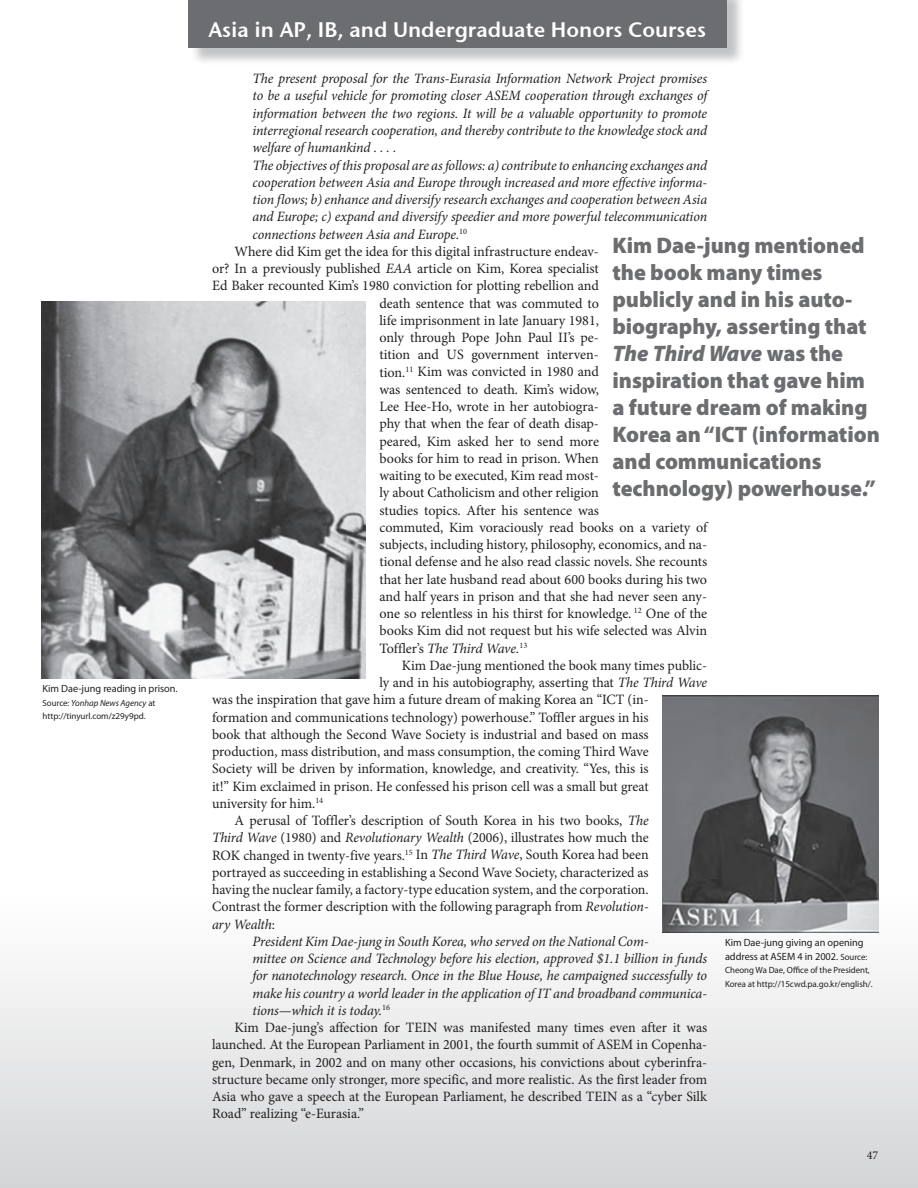
<style>
.page{position:relative;width:918px;height:1188px;background:#fff}
.page>*{position:absolute;margin:0;border:0;box-sizing:border-box;transform-origin:0 0}
.Pull_Quote-Myriad{font:900 22.5px/27px "Myriad Pro";color:#6c6d70}
.t1{font:21px "Stone Sans Sem ITCTT Semi";color:#fff}
.Body{font:14.25px/17.2px "Minion Pro";color:#231f20;text-align:justify}
.Quote_in_text{font:italic 14.25px/17.2px "Minion Pro";letter-spacing:-.01em;color:#231f20;text-align:justify}
.Body-2{font:italic 14.25px "Minion Pro";letter-spacing:-.015em;color:#231f20}
.t2{font:12px "Minion Pro";color:#231f20}
.Captions{font:10.5px/13.5px "Myriad Pro";color:#231f20}
.Captions-2{font:9px/13.5px "Myriad Pro";color:#231f20}
.s1{font-style:italic}
.s2{font-style:normal}
.s3{font-size:9px}
</style>
<div class="page">
<div style="left:190px;top:0;width:556px;height:66px;background:#808285;opacity:.48"></div>
<div style="left:188px;top:0;width:539px;height:48px;background:#6c6d70"></div>
<div style="left:0;top:792px;width:918px;height:396px;background:linear-gradient(to bottom,#fff,#d7d8d9)"></div>
<img style="left:662px;top:695px;width:216px;height:238px">
<img style="left:42px;top:301px;width:324px;height:377px">
<p class="Captions" style="left:43px;top:682px;width:137px">Kim Dae-jung reading in prison.</p>
<p class="Captions-2" style="left:43px;top:696px;width:114px">Source: <span class="s1">Yonhap News Agency</span> at http://tinyurl.com/z29y9pd.</p>
<h2 class="t1" style="left:208px;top:12px;width:499px">Asia in AP, IB, and Undergraduate Honors Courses</h2>
<p class="Quote_in_text" style="left:253px;top:70px;width:456px">The present proposal for the Trans-Eurasia Information Network Project promises to be a useful vehicle for promoting closer ASEM cooperation through exchanges of information between the two regions. It will be a valuable opportunity to promote interregional research cooperation, and thereby contribute to the knowledge stock and welfare of humankind . . . .</p>
<p class="Quote_in_text" style="left:253px;top:156px;width:456px">The objectives of this proposal are as follows: a) contribute to enhancing exchanges and cooperation between Asia and Europe through increased and more effective informa&shy;tion flows; b) enhance and diversify research exchanges and cooperation between Asia and Europe; c) expand and diversify speedier and more powerful telecommunication connections between Asia and Europe.<sup>10</sup></p>
<p class="Body" style="left:235px;top:243px;width:366px">Where did Kim get the idea for this digital infrastructure endeav-</p>
<p class="Body" style="left:212px;top:260px;width:388px">or? In a previously published <span class="s1">EAA</span> article on Kim, Korea specialist</p>
<p class="Body" style="left:212px;top:277px;width:388px">Ed Baker recounted Kim’s 1980 conviction for plotting rebellion and</p>
<p class="Body" style="left:379px;top:294px;width:221px">death sentence that was commuted to</p>
<p class="Body" style="left:379px;top:312px;width:221px">life imprisonment in late January 1981,</p>
<p class="Body" style="left:379px;top:329px;width:221px">only through Pope John Paul II’s pe-</p>
<p class="Body" style="left:379px;top:346px;width:221px">tition and US government interven-</p>
<p class="Body" style="left:379px;top:363px;width:221px">tion.<sup>11</sup> Kim was convicted in 1980 and</p>
<p class="Body" style="left:379px;top:381px;width:221px">was sentenced to death. Kim’s widow,</p>
<p class="Body" style="left:379px;top:398px;width:221px">Lee Hee-Ho, wrote in her autobiogra-</p>
<p class="Body" style="left:379px;top:415px;width:221px">phy that when the fear of death disap-</p>
<p class="Body" style="left:379px;top:432px;width:221px">peared, Kim asked her to send more</p>
<p class="Body" style="left:379px;top:450px;width:221px">books for him to read in prison. When</p>
<p class="Body" style="left:379px;top:467px;width:221px">waiting to be executed, Kim read most-</p>
<p class="Body" style="left:379px;top:484px;width:221px">ly about Catholicism and other religion</p>
<p class="Body" style="left:379px;top:501px;width:221px">studies topics. After his sentence was</p>
<p class="Body" style="left:379px;top:519px;width:329px">commuted, Kim voraciously read books on a variety of</p>
<p class="Body" style="left:379px;top:536px;width:329px">subjects, including history, philosophy, economics, and na-</p>
<p class="Body" style="left:379px;top:553px;width:329px">tional defense and he also read classic novels. She recounts</p>
<p class="Body" style="left:379px;top:570px;width:329px">that her late husband read about 600 books during his two</p>
<p class="Body" style="left:379px;top:588px;width:329px">and half years in prison and that she had never seen any-</p>
<p class="Body" style="left:379px;top:605px;width:329px">one so relentless in his thirst for knowledge. <sup>12</sup> One of the</p>
<p class="Body" style="left:379px;top:622px;width:329px">books Kim did not request but his wife selected was Alvin</p>
<p class="Body-2" style="left:379px;top:638px;width:149px"><span class="s2">Toffler’s</span> The Third Wave.<sup>13</sup></p>
<p class="Body" style="left:402px;top:657px;width:307px">Kim Dae-jung mentioned the book many times public-</p>
<p class="Body" style="left:379px;top:674px;width:329px">ly and in his autobiography, asserting that <span class="s1">The Third Wave</span></p>
<p class="Body" style="left:212px;top:691px;width:438px">was the inspiration that gave him a future dream of making Korea an “ICT (in-</p>
<p class="Body" style="left:212px;top:708px;width:438px">formation and communications technology) powerhouse.” Toffler argues in his</p>
<p class="Body" style="left:212px;top:726px;width:438px">book that although the Second Wave Society is industrial and based on mass</p>
<p class="Body" style="left:212px;top:743px;width:438px">production, mass distribution, and mass consumption, the coming Third Wave</p>
<p class="Body" style="left:212px;top:760px;width:438px">Society will be driven by information, knowledge, and creativity. “Yes, this is</p>
<p class="Body" style="left:212px;top:777px;width:438px">it!” Kim exclaimed in prison. He confessed his prison cell was a small but great</p>
<p class="Body" style="left:212px;top:795px;width:113px">university for him.<sup>14</sup></p>
<p class="Body" style="left:212px;top:812px;width:438px;text-indent:23px">A perusal of Toffler’s description of South Korea in his two books, <span class="s1">The Third Wave</span> (1980) and <span class="s1">Revolutionary Wealth</span> (2006), illustrates how much the ROK changed in twenty-five years.<sup>15</sup> In <span class="s1">The Third Wave</span>, South Korea had been portrayed as succeeding in establishing a Second Wave Society, characterized as having the nuclear family, a factory-type education system, and the corporation.<br>Contrast the former description with the following paragraph from <span class="s1">Revolution&shy;ary Wealth</span>:</p>
<p class="Quote_in_text" style="left:253px;top:933px;width:456px;text-align:left">President Kim Dae-jung in South Korea, who served on the National Com-<br>mittee on Science and Technology before his election, approved $1.1 billion in funds for nanotechnology research. Once in the Blue House, he campaigned successfully to make his country a world leader in the application of IT and broadband communica&shy;tions—which it is today.<sup>16</sup></p>
<p class="Body" style="left:212px;top:1019px;width:497px;text-indent:22px">Kim Dae-jung’s affection for TEIN was manifested many times even after it was launched. At the European Parliament in 2001, the fourth summit of ASEM in Copenha&shy;gen, Denmark, in 2002 and on many other occasions, his convictions about cyberinfra&shy;structure became only stronger, more specific, and more realistic. As the first leader from Asia who gave a speech at the European Parliament, he described TEIN as a “cyber Silk Road” realizing “e-Eurasia.”</p>
<p class="Pull_Quote-Myriad" style="left:612px;top:231px;width:269px">Kim Dae-jung mentioned the book many times publicly and in his auto&shy;biography, asserting that<br><span class="s1">The Third Wave</span> was the inspiration that gave him a future dream of making<br>Korea an “ICT (information and communications technology) powerhouse.”</p>
<p class="Captions" style="left:725px;top:936px;width:144px">Kim Dae-jung giving an opening address at ASEM 4 in 2002. <span class="s3">Source:</span></p>
<p class="Captions-2" style="left:725px;top:963px;width:149px">Cheong Wa Dae, Office of the President,<br>Korea at http://15cwd.pa.go.kr/english/.</p>
<p class="t2" style="left:867px;top:1147px;width:13px">47</p>
</div>
